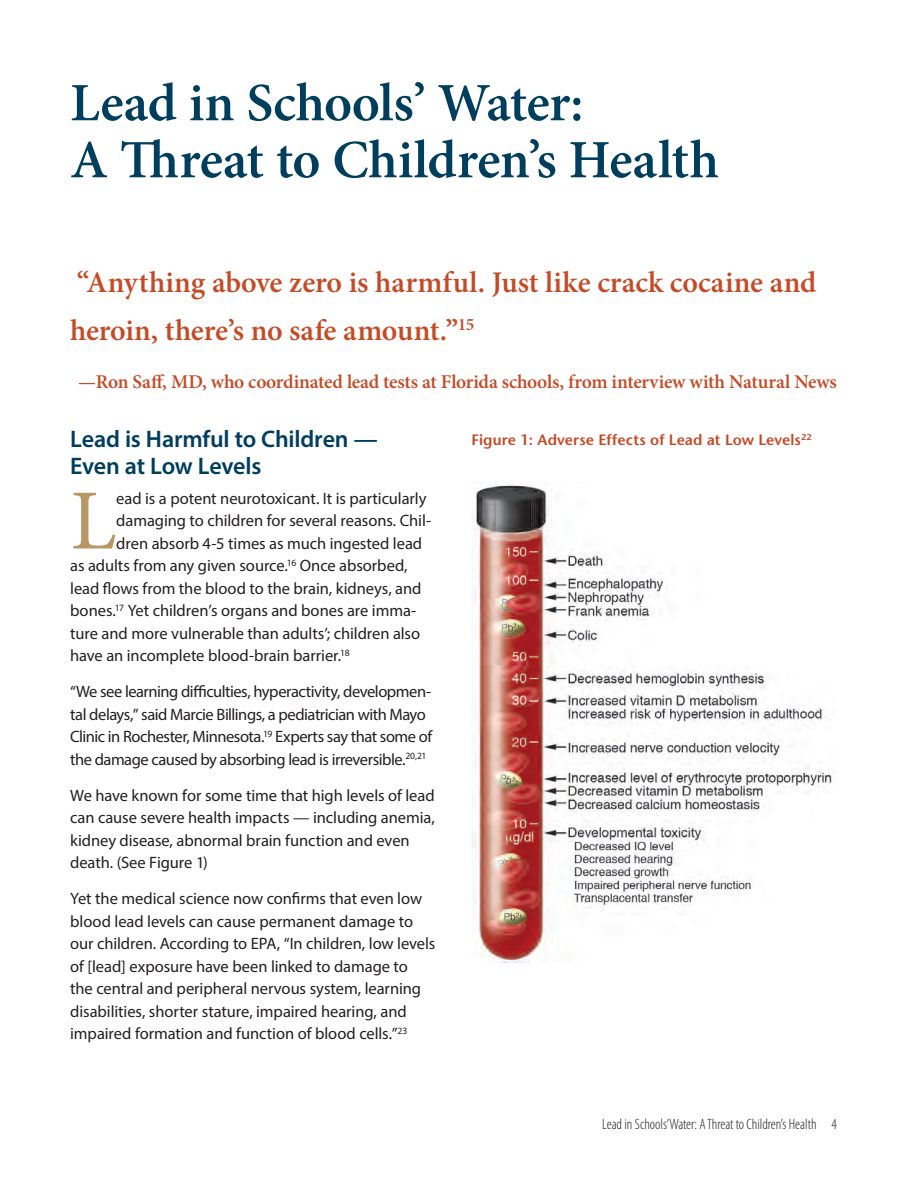
<style>
.page{position:relative;width:918px;height:1188px;background:#fff}
.page>*{position:absolute;margin:0;border:0;box-sizing:border-box;transform-origin:0 0}
._1st_drop_cap_para{font:85.8px "Minion Pro";color:#b99765}
.Heading_1{font:600 54px/57px "Minion Pro";letter-spacing:-.01em;color:#003e5e}
.Red_pull_quote{font:600 30px/48px "Minion Pro";color:#c54a26}
.heading_2{font:600 24px/27px "Myriad Pro";letter-spacing:-.01em;color:#003e5e}
.Red_pull_quote-2{font:600 19.5px "Minion Pro";letter-spacing:-.01em;color:#c54a26}
._1st_drop_cap_para-2{font:16.5px/22.5px "Myriad Pro";letter-spacing:-.005em;color:#231f20}
._1st_drop_cap_para-3{font:16.5px/22.5px "Myriad Pro";letter-spacing:-.03em;color:#231f20}
.t1{font:300 condensed 15px "Myriad Pro";color:#231f20}
.Figure_and_Table_Hea{font:600 15px "Stone Sans";letter-spacing:.005em;color:#c54a26}
</style>
<div class="page">
<img style="left:472px;top:481px;width:362px;height:482px">
<p class="Heading_1" style="left:70px;top:74px;width:650px">Lead in Schools’ Water:<br>A Threat to Children’s Health</p>
<p class="Red_pull_quote" style="left:70px;top:258px;width:748px">“Anything above zero is harmful. Just like crack cocaine and heroin, there’s no safe amount.”<sup>15</sup></p>
<p class="Red_pull_quote-2" style="left:78px;top:368px;width:760px">—Ron Saff, MD, who coordinated lead tests at Florida schools, from interview with Natural News</p>
<p class="heading_2" style="left:70px;top:425px;width:309px">Lead is Harmful to Children —<br>Even at Low Levels</p>
<p class="_1st_drop_cap_para" style="left:70px;top:464px;width:48px">L</p>
<p class="_1st_drop_cap_para-2" style="left:116px;top:486px;width:312px">ead is a potent neurotoxicant. It is particularly</p>
<p class="_1st_drop_cap_para-2" style="left:116px;top:509px;width:316px">damaging to children for several reasons. Chil-</p>
<p class="_1st_drop_cap_para-2" style="left:116px;top:531px;width:307px">dren absorb 4-5 times as much ingested lead</p>
<p class="_1st_drop_cap_para-2" style="left:70px;top:554px;width:339px">as adults from any given source.<sup>16</sup> Once absorbed,</p>
<p class="_1st_drop_cap_para-2" style="left:70px;top:576px;width:353px">lead flows from the blood to the brain, kidneys, and</p>
<p class="_1st_drop_cap_para-2" style="left:70px;top:599px;width:347px">bones.<sup>17</sup> Yet children’s organs and bones are imma-</p>
<p class="_1st_drop_cap_para-2" style="left:70px;top:621px;width:352px">ture and more vulnerable than adults’; children also</p>
<p class="_1st_drop_cap_para-2" style="left:70px;top:644px;width:281px">have an incomplete blood-brain barrier.<sup>18</sup></p>
<p class="_1st_drop_cap_para-3" style="left:70px;top:680px;width:364px">“We see learning difficulties, hyperactivity, developmen&shy;tal delays,” said Marcie Billings, a pediatrician with Mayo Clinic in Rochester, Minnesota.<sup>19</sup> Experts say that some of the damage caused by absorbing lead is irreversible.<sup>20,21</sup></p>
<p class="_1st_drop_cap_para-2" style="left:70px;top:783px;width:366px">We have known for some time that high levels of lead can cause severe health impacts — including anemia, kidney disease, abnormal brain function and even death. (See Figure 1)</p>
<p class="_1st_drop_cap_para-2" style="left:70px;top:887px;width:367px">Yet the medical science now confirms that even low blood lead levels can cause permanent damage to our children. According to EPA, “In children, low levels of [lead] exposure have been linked to damage to<br>the central and peripheral nervous system, learning disabilities, shorter stature, impaired hearing, and impaired formation and function of blood cells.”<sup>23</sup></p>
<p class="Figure_and_Table_Hea" style="left:472px;top:431px;width:341px">Figure 1: Adverse Effects of Lead at Low Levels<sup>22</sup></p>
<p class="t1" style="left:602px;top:1116px;width:236px">Lead in Schools’Water: A Threat to Children’s Health 4</p>
</div>
